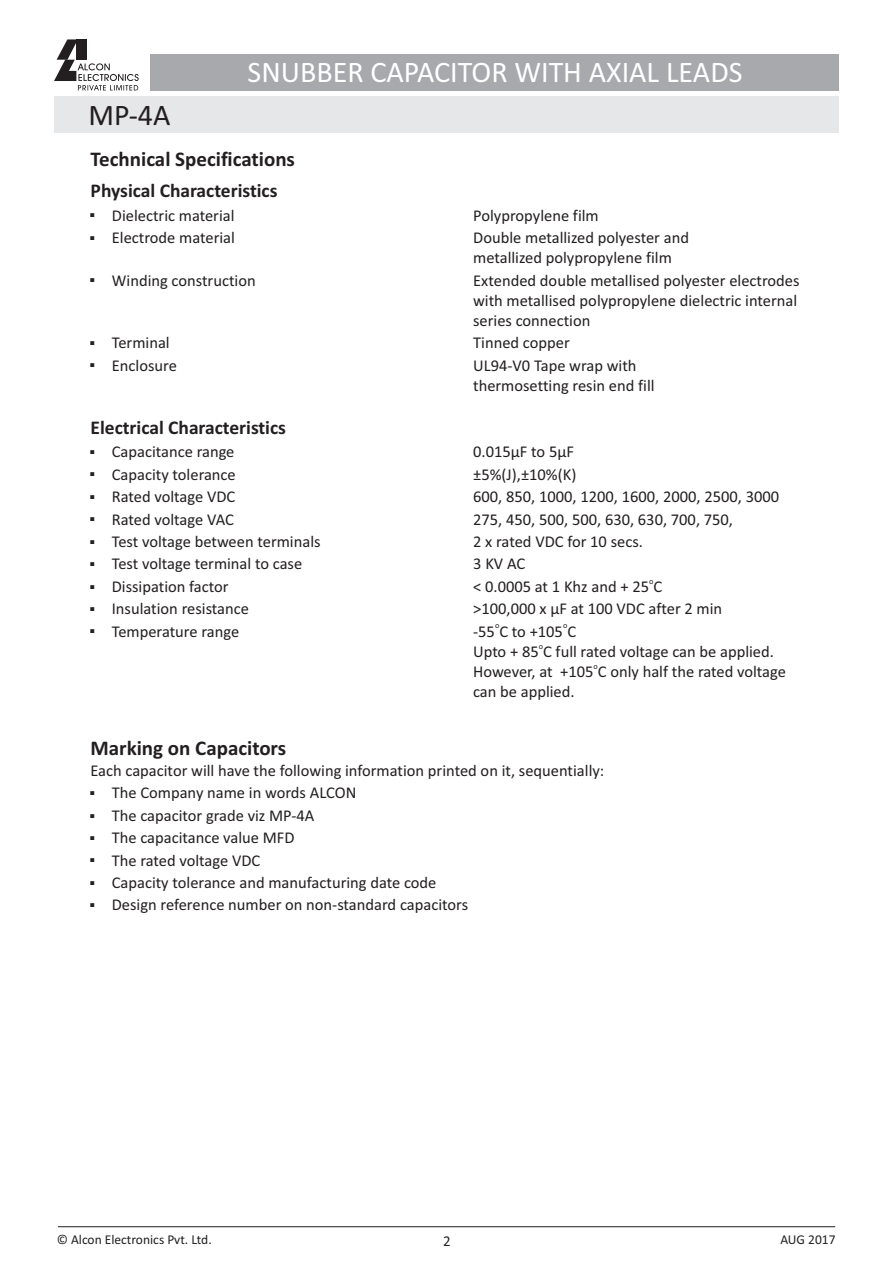
<style>
.page{position:relative;width:893px;height:1263px;background:#fff}
.page>*{position:absolute;margin:0;border:0;box-sizing:border-box;transform-origin:0 0}
.t1{font:30px "Calibri";color:#fff}
.t2{font:30px "Calibri";color:#231f20}
.t3{font:700 21px "Calibri";color:#231f20}
.t4{font:700 19.5px "Calibri";color:#231f20}
.t5{font:16.5px/22.5px "Calibri";color:#231f20}
.t6{font:15px "Calibri";color:#231f20}
.t7{font:13.5px "Calibri";color:#231f20}
.t8{font:8.25px "Calibri";color:#231f20}
</style>
<div class="page">
<div style="left:54px;top:97px;width:785px;height:36px;background:#e6e7e8"></div>
<div style="left:150px;top:54px;width:689px;height:36px;background:#a7a9ac"></div>
<svg style="left:54px;top:39px;width:85px;height:51px"></svg>
<hr style="left:58px;top:1226px;width:777px;height:1px;background:#231f20">
<h1 class="t2" style="left:88px;top:102px;width:84px">MP-4A</h1>
<h1 class="t1" style="left:248px;top:59px;width:496px">SNUBBER CAPACITOR WITH AXIAL LEADS</h1>
<p class="t3" style="left:91px;top:150px;width:206px">Technical Specifications</p>
<p class="t4" style="left:91px;top:183px;width:188px">Physical Characteristics</p>
<p class="t5" style="left:112px;top:205px;width:124px">Dielectric material</p>
<p class="t5" style="left:473px;top:205px;width:127px">Polypropylene film</p>
<p class="t5" style="left:112px;top:228px;width:125px">Electrode material</p>
<p class="t5" style="left:473px;top:229px;width:217px;line-height:20.1px">Double metallized polyester and metallized polypropylene film</p>
<p class="t5" style="left:112px;top:270px;width:145px">Winding construction</p>
<p class="t5" style="left:473px;top:271px;width:328px;line-height:20.1px">Extended double metallised polyester electrodes with metallised polypropylene dielectric internal series connection</p>
<p class="t5" style="left:112px;top:333px;width:59px">Terminal</p>
<p class="t5" style="left:473px;top:333px;width:98px">Tinned copper</p>
<p class="t5" style="left:112px;top:355px;width:67px">Enclosure</p>
<p class="t5" style="left:473px;top:357px;width:183px;line-height:20.1px">UL94-V0 Tape wrap with thermosetting resin end fill</p>
<p class="t4" style="left:91px;top:419px;width:197px">Electrical Characteristics</p>
<p class="t5" style="left:112px;top:442px;width:124px">Capacitance range</p>
<p class="t5" style="left:473px;top:442px;width:102px">0.015μF to 5μF</p>
<p class="t5" style="left:112px;top:464px;width:126px">Capacity tolerance</p>
<p class="t5" style="left:473px;top:464px;width:105px">±5%(J),±10%(K)</p>
<p class="t5" style="left:112px;top:487px;width:125px">Rated voltage VDC</p>
<p class="t5" style="left:473px;top:487px;width:307px">600, 850, 1000, 1200, 1600, 2000, 2500, 3000</p>
<p class="t5" style="left:112px;top:509px;width:124px">Rated voltage VAC</p>
<p class="t5" style="left:473px;top:509px;width:261px">275, 450, 500, 500, 630, 630, 700, 750,</p>
<p class="t5" style="left:112px;top:532px;width:210px">Test voltage between terminals</p>
<p class="t5" style="left:473px;top:532px;width:171px">2 x rated VDC for 10 secs.</p>
<p class="t5" style="left:112px;top:554px;width:192px">Test voltage terminal to case</p>
<p class="t5" style="left:473px;top:554px;width:54px">3 KV AC</p>
<p class="t8" style="left:649px;top:577px;width:6px">o</p>
<p class="t5" style="left:112px;top:576px;width:118px">Dissipation factor</p>
<p class="t5" style="left:473px;top:576px;width:191px">&lt; 0.0005 at 1 Khz and + 25 C</p>
<p class="t5" style="left:112px;top:599px;width:139px">Insulation resistance</p>
<p class="t5" style="left:473px;top:599px;width:250px">&gt;100,000 x μF at 100 VDC after 2 min</p>
<p class="t8" style="left:495px;top:622px;width:6px">o</p>
<p class="t8" style="left:563px;top:622px;width:6px">o</p>
<p class="t5" style="left:112px;top:621px;width:129px">Temperature range</p>
<p class="t5" style="left:473px;top:621px;width:104px">-55 C to +105 C</p>
<p class="t8" style="left:539px;top:642px;width:6px">o</p>
<p class="t5" style="left:473px;top:641px;width:302px">Upto + 85 C full rated voltage can be applied.</p>
<p class="t8" style="left:594px;top:662px;width:6px">o</p>
<p class="t5" style="left:473px;top:663px;width:314px;line-height:20.1px">However, at +105 C only half the rated voltage can be applied.</p>
<p class="t3" style="left:90px;top:739px;width:197px">Marking on Capacitors</p>
<p class="t5" style="left:112px;top:760px;width:494px;text-indent:-21px">Each capacitor will have the following information printed on it, sequentially:<br>The Company name in words ALCON<br>The capacitor grade viz MP-4A<br>The capacitance value MFD<br>The rated voltage VDC<br>Capacity tolerance and manufacturing date code<br>Design reference number on non-standard capacitors</p>
<p class="t7" style="left:57px;top:1233px;width:156px">© Alcon Electronics Pvt. Ltd.</p>
<p class="t7" style="left:780px;top:1233px;width:57px">AUG 2017</p>
<p class="t6" style="left:443px;top:1235px;width:9px">2</p>
</div>
